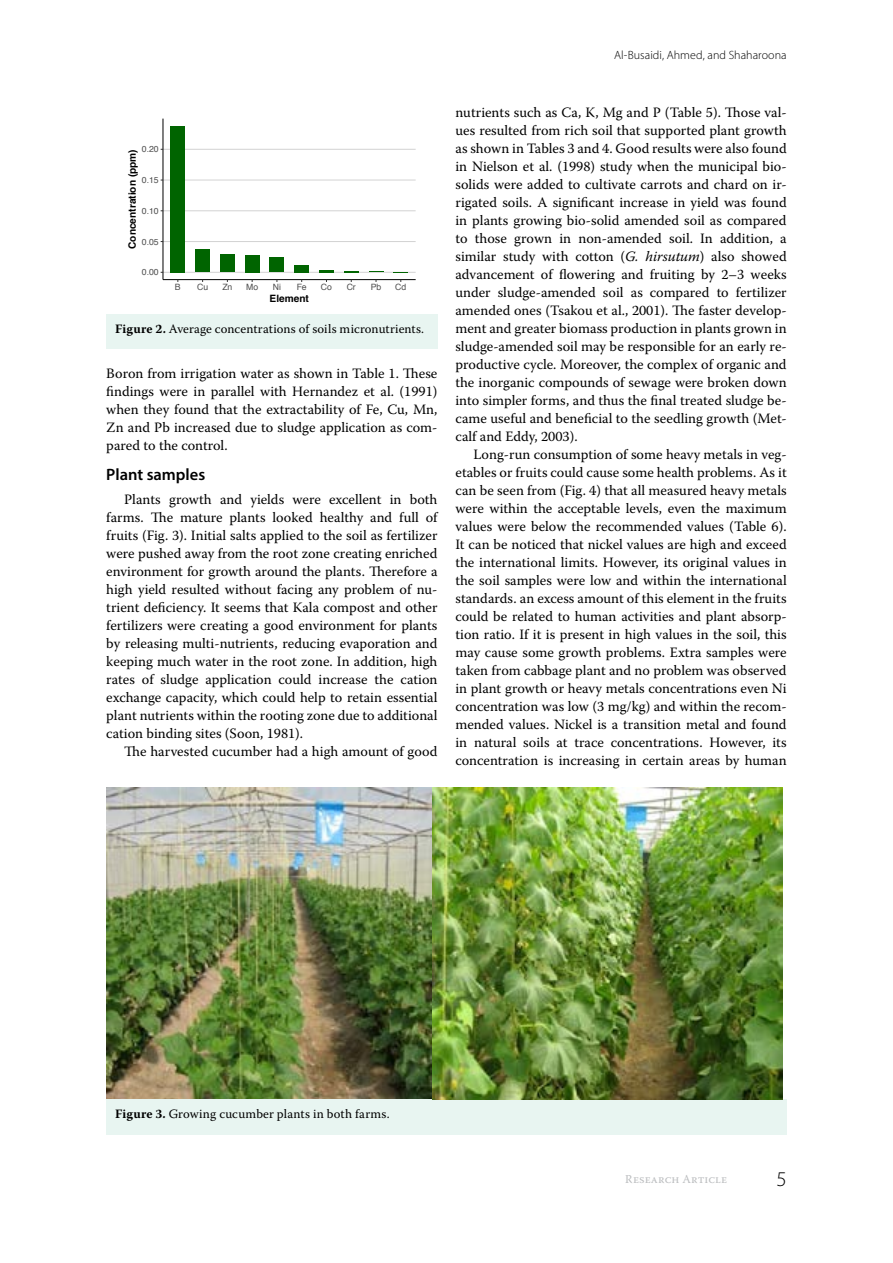
<style>
.page{position:relative;width:893px;height:1263px;background:#fff}
.page>*{position:absolute;margin:0;border:0;box-sizing:border-box;transform-origin:0 0}
.t1{font:300 21px "Myriad Pro";color:#000}
.t2{font:600 16.5px "Myriad Pro";color:#000}
.t3{font:14.25px/18px "Warnock Pro";color:#000;text-align:justify}
.t4{font:12.75px "Warnock Pro";letter-spacing:.005em;color:#000}
.t5{font:300 12px "Myriad Pro";letter-spacing:.005em;color:#000}
.t6{font:12px "Warnock Pro";letter-spacing:.01em;color:#bcbec0}
.t7{font:700 10.05px "Helvetica";color:#000}
.t8{font:8.7px "Helvetica";color:#4d4d4d}
.s1{font-weight:700}
.s2{font-style:italic}
</style>
<div class="page">
<hr style="left:163px;top:272px;width:253px;height:1px;background:#d3d3d3">
<hr style="left:163px;top:241px;width:253px;height:1px;background:#d3d3d3">
<hr style="left:163px;top:210px;width:253px;height:1px;background:#d3d3d3">
<hr style="left:163px;top:180px;width:253px;height:1px;background:#d3d3d3">
<hr style="left:163px;top:149px;width:253px;height:1px;background:#d3d3d3">
<div style="left:170px;top:126px;width:15px;height:146px;background:#006400"></div>
<div style="left:195px;top:250px;width:15px;height:22px;background:#006400"></div>
<div style="left:220px;top:254px;width:15px;height:18px;background:#006400"></div>
<div style="left:245px;top:255px;width:15px;height:17px;background:#006400"></div>
<div style="left:269px;top:258px;width:15px;height:14px;background:#006400"></div>
<div style="left:294px;top:265px;width:15px;height:7px;background:#006400"></div>
<svg style="left:319px;top:270px;width:15px;height:2px"></svg>
<svg style="left:344px;top:271px;width:15px;height:1px"></svg>
<hr style="left:163px;top:119px;width:1px;height:161px;background:#000">
<hr style="left:163px;top:279px;width:253px;height:1px;background:#000">
<div style="left:106px;top:314px;width:331px;height:35px;background:#e8f5f1"></div>
<img style="left:106px;top:788px;width:676px;height:311px">
<div style="left:106px;top:1099px;width:681px;height:35px;background:#e8f5f1"></div>
<p class="t5" style="left:614px;top:47px;width:174px">Al-Busaidi, Ahmed, and Shaharoona</p>
<p class="t8" style="left:142px;top:143px;width:18px">0.20</p>
<p class="t7" style="left:124px;top:249px;width:101px;rotate:-90deg">Concentration (ppm)</p>
<p class="t8" style="left:142px;top:173px;width:18px">0.15</p>
<p class="t8" style="left:142px;top:204px;width:18px">0.10</p>
<p class="t8" style="left:142px;top:235px;width:18px">0.05</p>
<p class="t8" style="left:142px;top:266px;width:18px">0.00</p>
<p class="t8" style="left:175px;top:280px;width:7px">B</p>
<p class="t8" style="left:197px;top:280px;width:13px">Cu</p>
<p class="t8" style="left:222px;top:280px;width:12px">Zn</p>
<p class="t8" style="left:246px;top:280px;width:14px">Mo</p>
<p class="t8" style="left:273px;top:280px;width:10px">Ni</p>
<p class="t8" style="left:297px;top:280px;width:11px">Fe</p>
<p class="t8" style="left:321px;top:280px;width:13px">Co</p>
<p class="t8" style="left:347px;top:280px;width:11px">Cr</p>
<p class="t8" style="left:371px;top:280px;width:12px">Pb</p>
<p class="t8" style="left:395px;top:280px;width:13px">Cd</p>
<p class="t7" style="left:270px;top:290px;width:41px">Element</p>
<p class="t4" style="left:115px;top:321px;width:310px"><span class="s1">Figure 2.</span> Average concentrations of soils micronutrients.</p>
<p class="t3" style="left:106px;top:364px;width:333px">Boron from irrigation water as shown in Table 1. These findings were in parallel with Hernandez et al. (1991) when they found that the extractability of Fe, Cu, Mn, Zn and Pb increased due to sludge application as com&shy;pared to the control.</p>
<p class="t2" style="left:106px;top:464px;width:100px">Plant samples</p>
<p class="t3" style="left:106px;top:490px;width:334px;text-indent:18px">Plants growth and yields were excellent in both farms. The mature plants looked healthy and full of fruits (Fig. 3). Initial salts applied to the soil as fertilizer were pushed away from the root zone creating enriched environment for growth around the plants. Therefore a high yield resulted without facing any problem of nu&shy;trient deficiency. It seems that Kala compost and other fertilizers were creating a good environment for plants by releasing multi-nutrients, reducing evaporation and keeping much water in the root zone. In addition, high rates of sludge application could increase the cation exchange capacity, which could help to retain essential plant nutrients within the rooting zone due to additional cation binding sites (Soon, 1981).</p>
<p class="t3" style="left:124px;top:742px;width:315px">The harvested cucumber had a high amount of good</p>
<p class="t3" style="left:455px;top:103px;width:333px">nutrients such as Ca, K, Mg and P (Table 5). Those val&shy;ues resulted from rich soil that supported plant growth as shown in Tables 3 and 4. Good results were also found in Nielson et al. (1998) study when the municipal bio&shy;solids were added to cultivate carrots and chard on ir&shy;rigated soils. A significant increase in yield was found in plants growing bio-solid amended soil as compared to those grown in non-amended soil. In addition, a similar study with cotton (<span class="s2">G. hirsutum</span>) also showed advancement of flowering and fruiting by 2–3 weeks under sludge-amended soil as compared to fertilizer amended ones (Tsakou et al., 2001). The faster develop&shy;ment and greater biomass production in plants grown in sludge-amended soil may be responsible for an early re&shy;productive cycle. Moreover, the complex of organic and the inorganic compounds of sewage were broken down into simpler forms, and thus the final treated sludge be&shy;came useful and beneficial to the seedling growth (Met&shy;calf and Eddy, 2003).</p>
<p class="t3" style="left:455px;top:445px;width:333px;text-indent:18px">Long-run consumption of some heavy metals in veg&shy;etables or fruits could cause some health problems. As it can be seen from (Fig. 4) that all measured heavy metals were within the acceptable levels, even the maximum values were below the recommended values (Table 6).<br>It can be noticed that nickel values are high and exceed the international limits. However, its original values in the soil samples were low and within the international standards. an excess amount of this element in the fruits could be related to human activities and plant absorp&shy;tion ratio. If it is present in high values in the soil, this may cause some growth problems. Extra samples were taken from cabbage plant and no problem was observed in plant growth or heavy metals concentrations even Ni concentration was low (3 mg/kg) and within the recom&shy;mended values. Nickel is a transition metal and found in natural soils at trace concentrations. However, its concentration is increasing in certain areas by human</p>
<p class="t4" style="left:115px;top:1106px;width:276px"><span class="s1">Figure 3.</span> Growing cucumber plants in both farms.</p>
<p class="t6" style="left:625px;top:1172px;width:103px">Research Article</p>
<h1 class="t1" style="left:776px;top:1167px;width:12px">5</h1>
</div>
